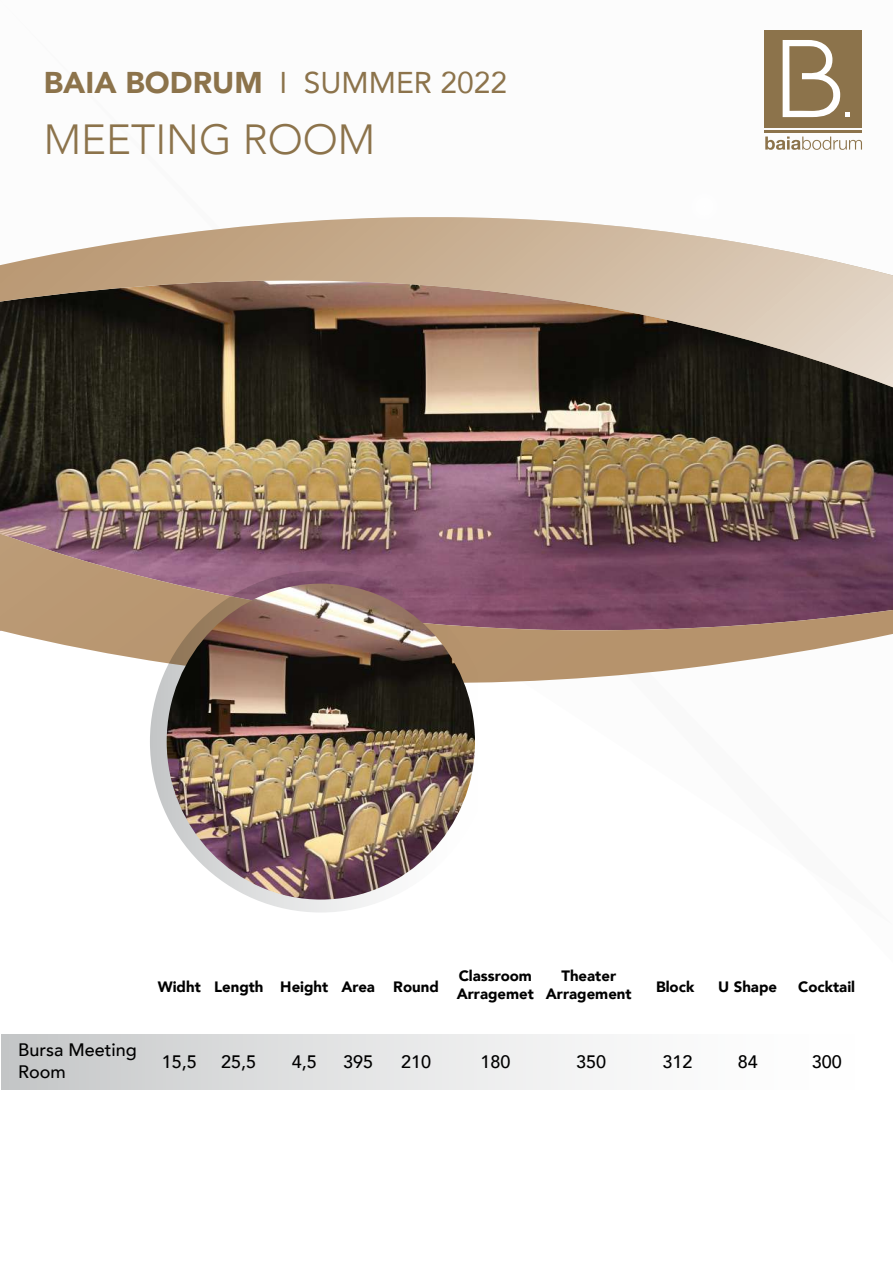
<style>
.page{position:relative;width:893px;height:1263px;background:#fff}
.page>*{position:absolute;margin:0;border:0;box-sizing:border-box;transform-origin:0 0}
.t1{font:300 42.15px "Avenir";color:#8c734b}
.t2{font:30px "Avenir";color:#8c734b}
.t3{font:500 18px/21.6px "Avenir";color:#000}
.t4{font:900 15px/18px "Avenir";color:#000}
.s1{font-weight:900}
</style>
<div class="page">
<svg style="left:765px;top:137px;width:97px;height:13px"></svg>
<hr style="left:765px;top:131px;width:97px;height:2px;background:#8c734b">
<div style="left:765px;top:30px;width:97px;height:97px;background:#8c734b"></div>
<svg style="left:783px;top:40px;width:67px;height:77px"></svg>
<img style="left:0;top:387px;width:893px;height:147px">
<svg style="left:0;top:534px;width:893px;height:151px;background:#9f7b7d"></svg>
<svg style="left:0;top:217px;width:893px;height:170px;background:#90806f"></svg>
<svg style="left:150px;top:571px;width:342px;height:341px"></svg>
<img style="left:167px;top:584px;width:308px;height:315px">
<div style="left:2px;top:1034px;width:891px;height:55px;background:linear-gradient(to right,#c9cbcc,#fff)"></div>
<h2 class="t2" style="left:44px;top:58px;width:465px"><span class="s1">BAIA BODRUM</span> I SUMMER 2022</h2>
<h1 class="t1" style="left:44px;top:114px;width:333px">MEETING ROOM</h1>
<p class="t3" style="left:18px;top:1038px;width:120px">Bursa Meeting<br>Room</p>
<p class="t4" style="left:158px;top:978px;width:283px">Widht Length Height Area Round</p>
<p class="t4" style="left:457px;top:967px;width:79px">Classroom<br>Arragemet</p>
<p class="t4" style="left:546px;top:967px;width:87px;text-align:center">Theater<br>Arragement</p>
<p class="t4" style="left:656px;top:978px;width:40px">Block</p>
<p class="t4" style="left:718px;top:978px;width:60px">U Shape</p>
<p class="t4" style="left:798px;top:978px;width:58px">Cocktail</p>
<p class="t3" style="left:162px;top:1050px;width:37px">15,5</p>
<p class="t3" style="left:221px;top:1050px;width:37px">25,5</p>
<p class="t3" style="left:292px;top:1050px;width:27px">4,5</p>
<p class="t3" style="left:343px;top:1050px;width:32px">395</p>
<p class="t3" style="left:401px;top:1050px;width:32px">210</p>
<p class="t3" style="left:480px;top:1050px;width:32px">180</p>
<p class="t3" style="left:576px;top:1050px;width:32px">350</p>
<p class="t3" style="left:662px;top:1050px;width:32px">312</p>
<p class="t3" style="left:738px;top:1050px;width:22px">84</p>
<p class="t3" style="left:812px;top:1050px;width:32px">300</p>
</div>
